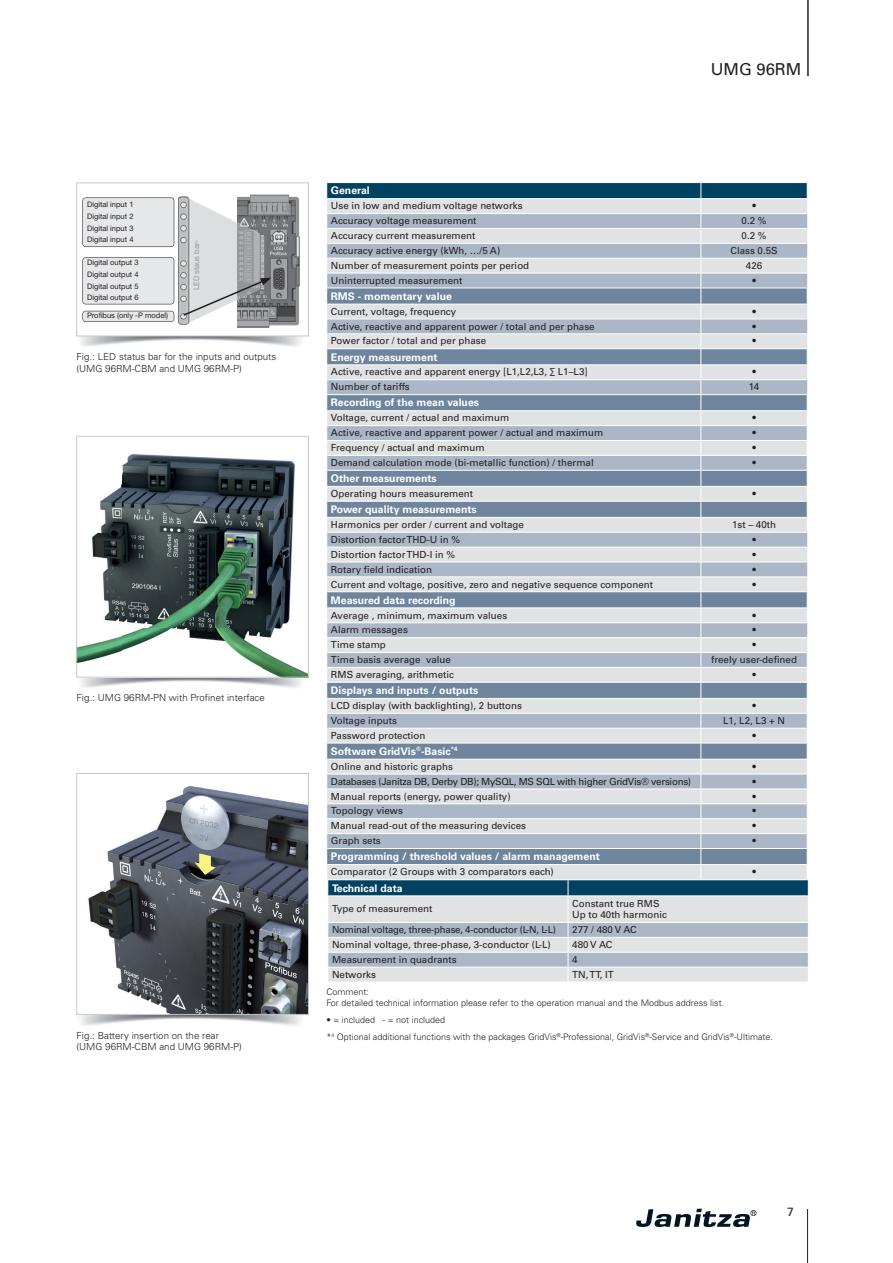
<style>
.page{position:relative;width:893px;height:1263px;background:#fff}
.page>*{position:absolute;margin:0;border:0;box-sizing:border-box;transform-origin:0 0}
.t1{font:16.5px "Univers LT Std";color:#231f20}
.t2{font:12px "Univers LT Std";color:#231f20}
.t3{font:700 10.5px "Univers LT Std";color:#fff}
.t4{font:9.75px/11.7px "Univers LT Std";color:#231f20}
.t5{font:300 9.75px/11.7px "Univers LT Std";color:#231f20}
.t6{font:9.75px "Univers LT Std";letter-spacing:-.03em;color:#231f20}
.t7{font:9.75px "Univers LT Std";letter-spacing:-.02em;color:#231f20}
.t8{font:300 9px/10.8px "Univers LT Std";color:#231f20}
.t9{font:7.5px/11.9px "Helvetica Neue LT";color:#231f20;text-align:justify}
.t10{font:7.5px "Helvetica Neue LT";color:#939598}
</style>
<div class="page">
<svg style="left:636px;top:1209px;width:120px;height:18px"></svg>
<hr style="left:807px;top:1209px;width:1px;height:54px;background:#231f20">
<hr style="left:807px;top:0;width:2px;height:76px;background:#231f20">
<img style="left:178px;top:196px;width:10px;height:129px">
<img style="left:237px;top:194px;width:63px;height:134px">
<svg style="left:82px;top:197px;width:92px;height:50px;background:#e0e1e3"></svg>
<div style="left:82px;top:257px;width:92px;height:47px;background:#e6e7e9"></div>
<svg style="left:82px;top:311px;width:92px;height:11px"></svg>
<div style="left:76px;top:182px;width:233px;height:154px;border:1px solid #c7c8ca"></div>
<img style="left:80px;top:1015px;width:221px;height:11px">
<img style="left:88px;top:786px;width:219px;height:227px">
<div style="left:76px;top:773px;width:233px;height:242px;border:1px solid #c7c8ca"></div>
<svg style="left:182px;top:199px;width:89px;height:123px;background:#bcbdbf"></svg>
<img style="left:78px;top:454px;width:229px;height:221px">
<div style="left:76px;top:436px;width:233px;height:241px;border:1px solid #c7c8ca"></div>
<svg style="left:326px;top:183px;width:483px;height:799px;background:#b7c1cc"></svg>
<p class="t9" style="left:87px;top:198px;width:48px">Digital input 1<br>Digital input 2<br>Digital input 3<br>Digital input 4</p>
<p class="t9" style="left:87px;top:256px;width:53px">Digital output 3<br>Digital output 4<br>Digital output 5<br>Digital output 6</p>
<p class="t9" style="left:87px;top:310px;width:83px">Profibus (only -P model)</p>
<p class="t10" style="left:192px;top:290px;width:52px;rotate:-90deg">LED staus bar-</p>
<p class="t5" style="left:77px;top:351px;width:201px">Fig.: LED status bar for the inputs and outputs (UMG 96RM-CBM and UMG 96RM-P)</p>
<p class="t5" style="left:76px;top:692px;width:190px">Fig.: UMG 96RM-PN with Profinet interface</p>
<p class="t5" style="left:77px;top:1029px;width:167px">Fig.: Battery insertion on the rear (UMG 96RM-CBM and UMG 96RM-P)</p>
<h1 class="t1" style="left:711px;top:60px;width:92px">UMG 96RM</h1>
<p class="t3" style="left:331px;top:185px;width:40px">General</p>
<p class="t4" style="left:331px;top:200px;width:193px">Use in low and medium voltage networks</p>
<p class="t4" style="left:752px;top:200px;width:5px">•</p>
<p class="t4" style="left:331px;top:215px;width:147px">Accuracy voltage measurement</p>
<p class="t4" style="left:742px;top:215px;width:26px">0.2 %</p>
<p class="t4" style="left:331px;top:230px;width:146px">Accuracy current measurement</p>
<p class="t4" style="left:742px;top:230px;width:26px">0.2 %</p>
<p class="t4" style="left:331px;top:245px;width:171px">Accuracy active energy (kWh, …/5 A)</p>
<p class="t4" style="left:730px;top:245px;width:49px">Class 0.5S</p>
<p class="t4" style="left:331px;top:260px;width:200px">Number of measurement points per period</p>
<p class="t4" style="left:746px;top:260px;width:18px">426</p>
<p class="t4" style="left:331px;top:274px;width:133px">Uninterrupted measurement</p>
<p class="t4" style="left:752px;top:274px;width:5px">•</p>
<p class="t3" style="left:331px;top:290px;width:122px">RMS - momentary value</p>
<p class="t4" style="left:331px;top:305px;width:127px">Current, voltage, frequency</p>
<p class="t4" style="left:752px;top:305px;width:5px">•</p>
<p class="t4" style="left:331px;top:320px;width:265px">Active, reactive and apparent power / total and per phase</p>
<p class="t4" style="left:752px;top:320px;width:5px">•</p>
<p class="t4" style="left:331px;top:335px;width:157px">Power factor / total and per phase</p>
<p class="t4" style="left:752px;top:335px;width:5px">•</p>
<p class="t3" style="left:331px;top:351px;width:108px">Energy measurement</p>
<p class="t4" style="left:331px;top:366px;width:258px">Active, reactive and apparent energy [L1,L2,L3, ∑ L1–L3]</p>
<p class="t4" style="left:752px;top:366px;width:5px">•</p>
<p class="t4" style="left:331px;top:381px;width:80px">Number of tariffs</p>
<p class="t4" style="left:749px;top:381px;width:12px">14</p>
<p class="t3" style="left:331px;top:397px;width:150px">Recording of the mean values</p>
<p class="t4" style="left:331px;top:412px;width:180px">Voltage, current / actual and maximum</p>
<p class="t4" style="left:752px;top:412px;width:5px">•</p>
<p class="t4" style="left:331px;top:427px;width:274px">Active, reactive and apparent power / actual and maximum</p>
<p class="t4" style="left:752px;top:427px;width:5px">•</p>
<p class="t4" style="left:331px;top:442px;width:155px">Frequency / actual and maximum</p>
<p class="t4" style="left:752px;top:442px;width:5px">•</p>
<p class="t4" style="left:331px;top:457px;width:264px">Demand calculation mode (bi-metallic function) / thermal</p>
<p class="t4" style="left:752px;top:457px;width:5px">•</p>
<p class="t3" style="left:331px;top:472px;width:107px">Other measurements</p>
<p class="t4" style="left:331px;top:488px;width:144px">Operating hours measurement</p>
<p class="t4" style="left:752px;top:488px;width:5px">•</p>
<p class="t3" style="left:331px;top:503px;width:147px">Power quality measurements</p>
<p class="t4" style="left:331px;top:519px;width:195px">Harmonics per order / current and voltage</p>
<p class="t4" style="left:732px;top:519px;width:45px">1st – 40th</p>
<p class="t4" style="left:331px;top:534px;width:131px">Distortion factor THD-U in %</p>
<p class="t4" style="left:752px;top:534px;width:5px">•</p>
<p class="t4" style="left:331px;top:548px;width:126px">Distortion factor THD-I in %</p>
<p class="t4" style="left:752px;top:548px;width:5px">•</p>
<p class="t4" style="left:331px;top:563px;width:103px">Rotary field indication</p>
<p class="t4" style="left:752px;top:563px;width:5px">•</p>
<p class="t4" style="left:331px;top:578px;width:323px">Current and voltage, positive, zero and negative sequence component</p>
<p class="t4" style="left:752px;top:578px;width:5px">•</p>
<p class="t3" style="left:331px;top:594px;width:126px">Measured data recording</p>
<p class="t4" style="left:331px;top:609px;width:178px">Average , minimum, maximum values</p>
<p class="t4" style="left:752px;top:609px;width:5px">•</p>
<p class="t4" style="left:331px;top:624px;width:78px">Alarm messages</p>
<p class="t4" style="left:752px;top:624px;width:5px">•</p>
<p class="t4" style="left:331px;top:639px;width:56px">Time stamp</p>
<p class="t4" style="left:752px;top:639px;width:5px">•</p>
<p class="t4" style="left:331px;top:654px;width:121px">Time basis average value</p>
<p class="t4" style="left:711px;top:654px;width:87px">freely user-defined</p>
<p class="t4" style="left:331px;top:669px;width:124px">RMS averaging, arithmetic</p>
<p class="t4" style="left:752px;top:669px;width:5px">•</p>
<p class="t3" style="left:331px;top:684px;width:149px">Displays and inputs / outputs</p>
<p class="t4" style="left:331px;top:700px;width:193px">LCD display (with backlighting), 2 buttons</p>
<p class="t4" style="left:752px;top:700px;width:5px">•</p>
<p class="t4" style="left:331px;top:715px;width:67px">Voltage inputs</p>
<p class="t4" style="left:723px;top:715px;width:64px">L1, L2, L3 + N</p>
<p class="t4" style="left:331px;top:729px;width:96px">Password protection</p>
<p class="t4" style="left:752px;top:729px;width:5px">•</p>
<p class="t3" style="left:331px;top:745px;width:128px">Software GridVis<sup>®</sup>-Basic<sup>*4</sup></p>
<p class="t4" style="left:331px;top:760px;width:123px">Online and historic graphs</p>
<p class="t4" style="left:752px;top:760px;width:5px">•</p>
<p class="t6" style="left:331px;top:775px;width:362px">Databases (Janitza DB, Derby DB); MySQL, MS SQL with higher GridVis® versions)</p>
<p class="t4" style="left:752px;top:775px;width:5px">•</p>
<p class="t4" style="left:331px;top:790px;width:181px">Manual reports (energy, power quality)</p>
<p class="t4" style="left:752px;top:790px;width:5px">•</p>
<p class="t4" style="left:331px;top:805px;width:74px">Topology views</p>
<p class="t4" style="left:752px;top:805px;width:5px">•</p>
<p class="t4" style="left:331px;top:820px;width:197px">Manual read-out of the measuring devices</p>
<p class="t4" style="left:752px;top:820px;width:5px">•</p>
<p class="t4" style="left:331px;top:835px;width:51px">Graph sets</p>
<p class="t4" style="left:752px;top:835px;width:5px">•</p>
<p class="t3" style="left:331px;top:850px;width:270px">Programming / threshold values / alarm management</p>
<p class="t4" style="left:331px;top:866px;width:224px">Comparator (2 Groups with 3 comparators each)</p>
<p class="t4" style="left:752px;top:866px;width:5px">•</p>
<p class="t3" style="left:332px;top:882px;width:72px">Technical data</p>
<p class="t4" style="left:332px;top:903px;width:102px">Type of measurement</p>
<p class="t4" style="left:572px;top:897px;width:96px">Constant true RMS<br>Up to 40th harmonic</p>
<p class="t7" style="left:332px;top:924px;width:226px">Nominal voltage, three-phase, 4-conductor (L-N, L-L)</p>
<p class="t4" style="left:572px;top:924px;width:66px">277 / 480 V AC</p>
<p class="t4" style="left:332px;top:939px;width:220px">Nominal voltage, three-phase, 3-conductor (L-L)</p>
<p class="t4" style="left:572px;top:939px;width:42px">480 V AC</p>
<p class="t4" style="left:332px;top:954px;width:126px">Measurement in quadrants</p>
<p class="t4" style="left:572px;top:954px;width:7px">4</p>
<p class="t4" style="left:332px;top:968px;width:45px">Networks</p>
<p class="t4" style="left:572px;top:968px;width:43px">TN, TT, IT</p>
<p class="t8" style="left:326px;top:987px;width:399px">Comment:<br>For detailed technical information please refer to the operation manual and the Modbus address list.</p>
<p class="t8" style="left:326px;top:1011px;width:448px;line-height:16.8px">• = included - = not included<br>*<sup>4</sup> Optional additional functions with the packages GridVis<sup>®</sup>-Professional, GridVis<sup>®</sup>-Service and GridVis<sup>®</sup>-Ultimate.</p>
<p class="t2" style="left:787px;top:1205px;width:8px">7</p>
</div>
